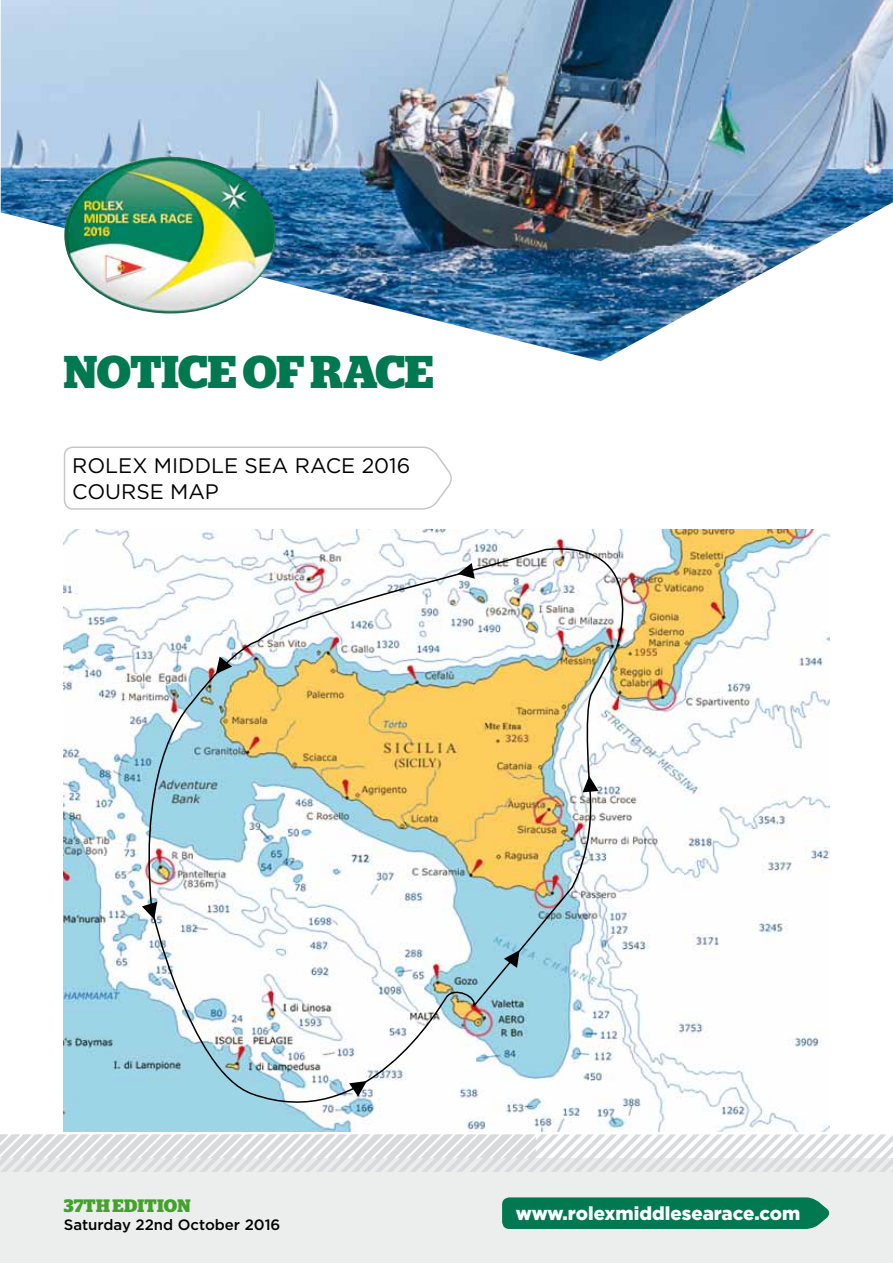
<style>
.page{position:relative;width:893px;height:1263px;background:#fff}
.page>*{position:absolute;margin:0;border:0;box-sizing:border-box;transform-origin:0 0}
.t1{font:700 45.9px "Stag";color:#007850}
.t2{font:21px/25.2px "Gotham";color:#000}
.t3{font:900 18.75px "Gotham";color:#fff}
.t4{font:700 18px "Stag";letter-spacing:.01em;color:#44a12b}
.t5{font:500 15px "Gotham";color:#000}
</style>
<div class="page">
<div style="left:0;top:1158px;width:893px;height:105px;background:#eceded"></div>
<img style="left:1px;top:0;width:892px;height:361px">
<svg style="left:0;top:1134px;width:893px;height:38px"></svg>
<div style="left:502px;top:1197px;width:328px;height:32px;background:#007850"></div>
<svg style="left:63px;top:446px;width:389px;height:64px"></svg>
<img style="left:64px;top:529px;width:765px;height:602px">
<img style="left:137px;top:539px;width:516px;height:598px">
<svg style="left:504px;top:950px;width:16px;height:18px"></svg>
<svg style="left:583px;top:776px;width:15px;height:16px"></svg>
<svg style="left:458px;top:563px;width:17px;height:16px"></svg>
<svg style="left:216px;top:656px;width:16px;height:18px"></svg>
<svg style="left:142px;top:902px;width:15px;height:17px"></svg>
<svg style="left:349px;top:1081px;width:18px;height:15px"></svg>
<img style="left:64px;top:157px;width:212px;height:157px">
<h1 class="t1" style="left:64px;top:345px;width:371px">NOTICE OF RACE</h1>
<p class="t2" style="left:72px;top:453px;width:339px">ROLEX MIDDLE SEA RACE 2016<br>COURSE</p>
<p class="t2" style="left:170px;top:478px;width:50px">MAP</p>
<p class="t4" style="left:64px;top:1195px;width:128px">37Th Edition</p>
<p class="t5" style="left:64px;top:1216px;width:218px">Saturday 22nd October 2016</p>
<p class="t3" style="left:516px;top:1203px;width:286px">www.rolexmiddlesearace.com</p>
</div>
